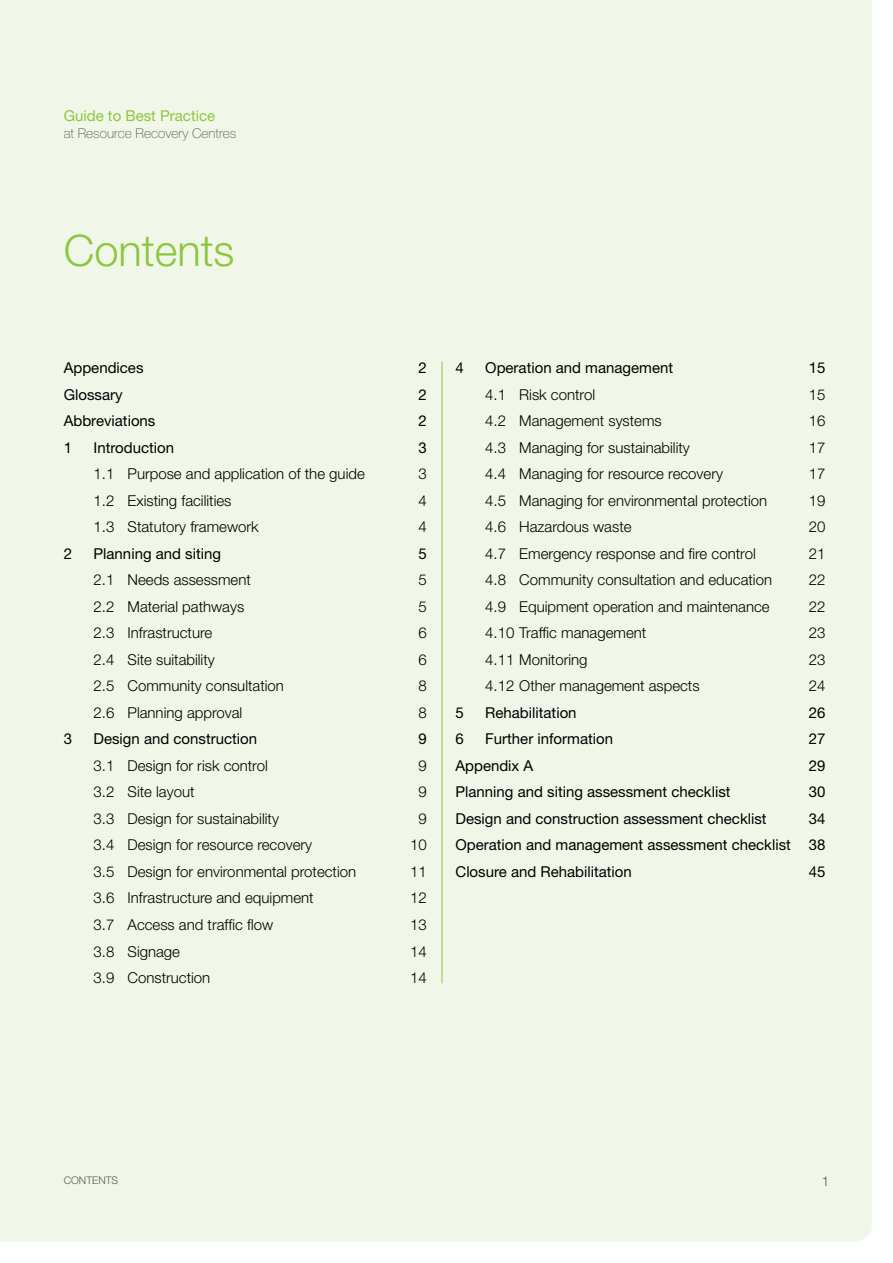
<style>
.page{position:relative;width:893px;height:1263px;background:#fff}
.page>*{position:absolute;margin:0;border:0;box-sizing:border-box;transform-origin:0 0}
.t1{font:300 43.5px "Helvetica Neue";color:#8dc63f}
.t2{font:300 15px "Helvetica Neue";color:#000}
.t3{font:15px/26.5px "Helvetica Neue";color:#000;text-align:justify}
.t4{font:15px "Helvetica Neue";color:#8dc63f}
.t5{font:100 13.5px "Helvetica Neue";color:#58595b}
.t6{font:300 13.5px "Helvetica Neue";color:#58595b}
.t7{font:300 10.5px "Helvetica Neue";color:#58595b}
</style>
<div class="page">
<div style="left:0;top:0;width:872px;height:1242px;background:#f0f7e8"></div>
<hr style="left:442px;top:361px;width:1px;height:622px;background:#8dc63f">
<p class="t4" style="left:64px;top:107px;width:153px">Guide to Best Practice</p>
<p class="t5" style="left:64px;top:125px;width:174px">at Resource Recovery Centres</p>
<h1 class="t1" style="left:64px;top:224px;width:172px">Contents</h1>
<p class="t3" style="left:64px;top:354px;width:81px">Appendices</p>
<p class="t3" style="left:418px;top:354px;width:10px">2</p>
<p class="t3" style="left:64px;top:381px;width:60px">Glossary</p>
<p class="t3" style="left:418px;top:381px;width:10px">2</p>
<p class="t3" style="left:64px;top:407px;width:93px">Abbreviations</p>
<p class="t3" style="left:418px;top:407px;width:10px">2</p>
<p class="t3" style="left:64px;top:434px;width:10px">1</p>
<p class="t3" style="left:94px;top:434px;width:82px">Introduction</p>
<p class="t3" style="left:418px;top:434px;width:10px">3</p>
<p class="t2" style="left:94px;top:465px;width:273px">1.1 Purpose and application of the guide</p>
<p class="t2" style="left:418px;top:465px;width:10px">3</p>
<p class="t2" style="left:94px;top:491px;width:139px">1.2 Existing facilities</p>
<p class="t2" style="left:418px;top:491px;width:10px">4</p>
<p class="t2" style="left:94px;top:518px;width:167px">1.3 Statutory framework</p>
<p class="t2" style="left:418px;top:518px;width:10px">4</p>
<p class="t3" style="left:64px;top:540px;width:10px">2</p>
<p class="t3" style="left:94px;top:540px;width:129px">Planning and siting</p>
<p class="t3" style="left:418px;top:540px;width:10px">5</p>
<p class="t2" style="left:94px;top:571px;width:159px">2.1 Needs assessment</p>
<p class="t2" style="left:418px;top:571px;width:10px">5</p>
<p class="t2" style="left:94px;top:597px;width:152px">2.2 Material pathways</p>
<p class="t2" style="left:418px;top:597px;width:10px">5</p>
<p class="t2" style="left:94px;top:624px;width:120px">2.3 Infrastructure</p>
<p class="t2" style="left:418px;top:624px;width:10px">6</p>
<p class="t2" style="left:94px;top:650px;width:123px">2.4 Site suitability</p>
<p class="t2" style="left:418px;top:650px;width:10px">6</p>
<p class="t2" style="left:94px;top:677px;width:192px">2.5 Community consultation</p>
<p class="t2" style="left:418px;top:677px;width:10px">8</p>
<p class="t2" style="left:94px;top:703px;width:150px">2.6 Planning approval</p>
<p class="t2" style="left:418px;top:703px;width:10px">8</p>
<p class="t3" style="left:64px;top:725px;width:10px">3</p>
<p class="t3" style="left:94px;top:725px;width:165px">Design and construction</p>
<p class="t3" style="left:418px;top:725px;width:10px">9</p>
<p class="t2" style="left:94px;top:756px;width:176px">3.1 Design for risk control</p>
<p class="t2" style="left:418px;top:756px;width:10px">9</p>
<p class="t2" style="left:94px;top:783px;width:102px">3.2 Site layout</p>
<p class="t2" style="left:418px;top:783px;width:10px">9</p>
<p class="t2" style="left:94px;top:809px;width:187px">3.3 Design for sustainability</p>
<p class="t2" style="left:418px;top:809px;width:10px">9</p>
<p class="t2" style="left:94px;top:836px;width:220px">3.4 Design for resource recovery</p>
<p class="t2" style="left:410px;top:836px;width:18px">10</p>
<p class="t2" style="left:94px;top:862px;width:264px">3.5 Design for environmental protection</p>
<p class="t2" style="left:410px;top:862px;width:18px">11</p>
<p class="t2" style="left:94px;top:889px;width:222px">3.6 Infrastructure and equipment</p>
<p class="t2" style="left:410px;top:889px;width:18px">12</p>
<p class="t2" style="left:94px;top:915px;width:181px">3.7 Access and traffic flow</p>
<p class="t2" style="left:410px;top:915px;width:18px">13</p>
<p class="t2" style="left:94px;top:942px;width:88px">3.8 Signage</p>
<p class="t2" style="left:410px;top:942px;width:18px">14</p>
<p class="t2" style="left:94px;top:968px;width:118px">3.9 Construction</p>
<p class="t2" style="left:410px;top:968px;width:18px">14</p>
<p class="t3" style="left:455px;top:354px;width:10px">4</p>
<p class="t3" style="left:485px;top:354px;width:189px">Operation and management</p>
<p class="t3" style="left:809px;top:354px;width:18px">15</p>
<p class="t2" style="left:485px;top:385px;width:111px">4.1 Risk control</p>
<p class="t2" style="left:809px;top:385px;width:18px">15</p>
<p class="t2" style="left:485px;top:412px;width:178px">4.2 Management systems</p>
<p class="t2" style="left:809px;top:412px;width:18px">16</p>
<p class="t2" style="left:485px;top:438px;width:206px">4.3 Managing for sustainability</p>
<p class="t2" style="left:809px;top:438px;width:18px">17</p>
<p class="t2" style="left:485px;top:465px;width:239px">4.4 Managing for resource recovery</p>
<p class="t2" style="left:809px;top:465px;width:18px">17</p>
<p class="t2" style="left:485px;top:491px;width:283px">4.5 Managing for environmental protection</p>
<p class="t2" style="left:809px;top:491px;width:18px">19</p>
<p class="t2" style="left:485px;top:518px;width:148px">4.6 Hazardous waste</p>
<p class="t2" style="left:809px;top:518px;width:18px">20</p>
<p class="t2" style="left:485px;top:544px;width:272px">4.7 Emergency response and fire control</p>
<p class="t2" style="left:809px;top:544px;width:18px">21</p>
<p class="t2" style="left:485px;top:571px;width:288px">4.8 Community consultation and education</p>
<p class="t2" style="left:809px;top:571px;width:18px">22</p>
<p class="t2" style="left:485px;top:597px;width:286px">4.9 Equipment operation and maintenance</p>
<p class="t2" style="left:809px;top:597px;width:18px">22</p>
<p class="t2" style="left:485px;top:624px;width:163px">4.10 Traffic management</p>
<p class="t2" style="left:809px;top:624px;width:18px">23</p>
<p class="t2" style="left:485px;top:650px;width:104px">4.11 Monitoring</p>
<p class="t2" style="left:809px;top:650px;width:18px">23</p>
<p class="t2" style="left:485px;top:677px;width:216px">4.12 Other management aspects</p>
<p class="t2" style="left:809px;top:677px;width:18px">24</p>
<p class="t3" style="left:455px;top:699px;width:10px">5</p>
<p class="t3" style="left:485px;top:699px;width:93px">Rehabilitation</p>
<p class="t3" style="left:809px;top:699px;width:18px">26</p>
<p class="t3" style="left:455px;top:726px;width:10px">6</p>
<p class="t3" style="left:485px;top:726px;width:129px">Further information</p>
<p class="t3" style="left:809px;top:726px;width:18px">27</p>
<p class="t3" style="left:455px;top:752px;width:79px">Appendix A</p>
<p class="t3" style="left:809px;top:752px;width:18px">29</p>
<p class="t3" style="left:455px;top:779px;width:277px">Planning and siting assessment checklist</p>
<p class="t3" style="left:809px;top:779px;width:18px">30</p>
<p class="t3" style="left:455px;top:805px;width:313px">Design and construction assessment checklist</p>
<p class="t3" style="left:455px;top:805px;width:371px;text-indent:353px">34<br>Operation and management assessment checklist 38<br>Closure and Rehabilitation</p>
<p class="t3" style="left:809px;top:858px;width:18px">45</p>
<p class="t7" style="left:64px;top:1174px;width:56px">Contents</p>
<p class="t6" style="left:822px;top:1173px;width:9px">1</p>
</div>
